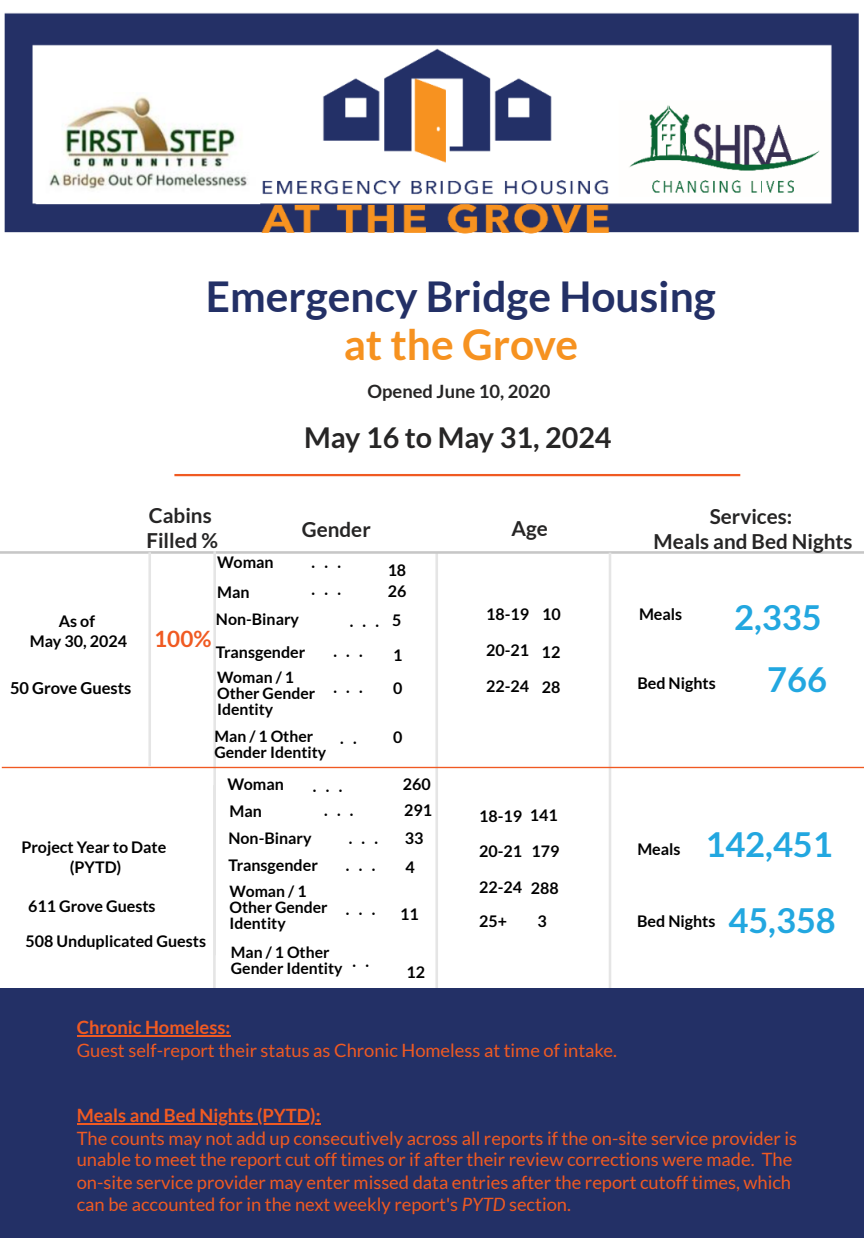
<style>
.page{position:relative;width:864px;height:1238px;background:#fff}
.page>*{position:absolute;margin:0;border:0;box-sizing:border-box;transform-origin:0 0}
.t1{font:700 42.45px/47.2px "Lato";color:#233066;text-align:center}
.t2{font:700 34.5px "Lato";color:#22a7e0}
.t3{font:700 28.65px "Lato";color:#262525}
.t4{font:700 22.5px "Lato";color:#f05a22}
.t5{font:700 20.7px "Lato";color:#262525}
.t6{font:18.3px/22.2px "Lato";color:#f05a22}
.t7{font:700 18.3px "Lato";color:#f05a22}
.t8{font:700 18.3px "Lato";color:#262525}
.t9{font:700 16.5px "Lato";color:#000}
.t10{font:700 16.2px "Lato";color:#000}
.t11{font:700 16.05px/35px "Lato";color:#000}
.t12{font:700 15.9px "Lato";color:#000}
.t13{font:700 15.75px/15.8px "Lato";color:#000}
.s1{color:#f69220}
.s2{font-style:italic}
</style>
<div class="page">
<hr style="left:435px;top:553px;width:3px;height:435px;background:#e5e5e5">
<hr style="left:0;top:551px;width:864px;height:2px;background:#c7c7c7">
<hr style="left:148px;top:552px;width:3px;height:214px;background:#e5e5e5">
<hr style="left:213px;top:551px;width:3px;height:404px;background:#e5e5e5">
<hr style="left:213px;top:785px;width:3px;height:404px;background:#e5e5e5">
<hr style="left:609px;top:552px;width:2px;height:436px;background:#e5e5e5">
<img style="left:4px;top:12px;width:855px;height:222px">
<hr style="left:174px;top:474px;width:566px;height:2px;background:#f05a22">
<hr style="left:2px;top:766px;width:862px;height:2px;background:#f05a22">
<div style="left:0;top:988px;width:864px;height:249px;background:#233066"></div>
<hr style="left:77px;top:1035px;width:153px;height:1px;background:#f05a22">
<hr style="left:77px;top:1123px;width:244px;height:1px;background:#f05a22">
<p class="t1" style="left:206px;top:272px;width:512px">Emergency Bridge Housing <span class="s1">at the Grove</span></p>
<p class="t8" style="left:368px;top:380px;width:184px">Opened June 10, 2020</p>
<p class="t5" style="left:149px;top:502px;width:64px">Cabins</p>
<p class="t5" style="left:146px;top:527px;width:73px">Filled %</p>
<p class="t11" style="left:217px;top:544px;width:58px">Woman</p>
<p class="t11" style="left:217px;top:574px;width:34px">Man</p>
<p class="t3" style="left:304px;top:420px;width:309px">May 16 to May 31, 2024</p>
<p class="t5" style="left:302px;top:516px;width:70px">Gender</p>
<p class="t11" style="left:312px;top:548px;width:31px;line-height:27px">... ...</p>
<p class="t11" style="left:388px;top:552px;width:20px">18</p>
<p class="t11" style="left:388px;top:573px;width:20px">26</p>
<p class="t5" style="left:511px;top:516px;width:38px">Age</p>
<p class="t12" style="left:216px;top:609px;width:85px">Non-Binary</p>
<p class="t11" style="left:59px;top:603px;width:38px">As of</p>
<p class="t11" style="left:30px;top:622px;width:99px">May 30, 2024</p>
<p class="t4" style="left:154px;top:625px;width:59px">100%</p>
<p class="t9" style="left:10px;top:677px;width:123px">50 Grove Guests</p>
<p class="t11" style="left:216px;top:634px;width:91px">Transgender</p>
<p class="t13" style="left:217px;top:669px;width:100px">Woman / 1<br>Other Gender<br>Identity</p>
<p class="t11" style="left:350px;top:603px;width:31px">...</p>
<p class="t11" style="left:333px;top:633px;width:31px">...</p>
<p class="t11" style="left:333px;top:669px;width:31px">...</p>
<p class="t13" style="left:214px;top:727px;width:113px">Man / 1 Other<br>Gender Identity</p>
<p class="t11" style="left:340px;top:720px;width:18px">. .</p>
<p class="t11" style="left:227px;top:766px;width:58px">Woman</p>
<p class="t11" style="left:313px;top:768px;width:31px">...</p>
<p class="t11" style="left:392px;top:602px;width:11px">5</p>
<p class="t11" style="left:393px;top:638px;width:11px;line-height:32.5px">1<br>0</p>
<p class="t11" style="left:393px;top:719px;width:11px">0</p>
<p class="t11" style="left:403px;top:766px;width:29px">260</p>
<p class="t11" style="left:21px;top:829px;width:147px">Project Year to Date</p>
<p class="t11" style="left:70px;top:848px;width:53px">(PYTD)</p>
<p class="t11" style="left:28px;top:888px;width:129px">611 Grove Guests</p>
<p class="t11" style="left:26px;top:923px;width:182px">508 Unduplicated Guests</p>
<p class="t11" style="left:230px;top:793px;width:34px">Man</p>
<p class="t11" style="left:324px;top:792px;width:31px">...</p>
<p class="t11" style="left:404px;top:792px;width:29px">291</p>
<p class="t12" style="left:228px;top:828px;width:85px">Non-Binary</p>
<p class="t11" style="left:228px;top:847px;width:91px">Transgender</p>
<p class="t13" style="left:230px;top:883px;width:100px">Woman / 1<br>Other Gender<br>Identity</p>
<p class="t11" style="left:349px;top:819px;width:31px">...</p>
<p class="t11" style="left:346px;top:847px;width:31px">...</p>
<p class="t11" style="left:346px;top:891px;width:31px">...</p>
<p class="t13" style="left:231px;top:944px;width:113px">Man / 1 Other<br>Gender Identity</p>
<p class="t11" style="left:353px;top:943px;width:18px">. .</p>
<p class="t11" style="left:405px;top:824px;width:20px;line-height:28.2px">33<br>4</p>
<p class="t11" style="left:400px;top:896px;width:20px">11</p>
<p class="t11" style="left:407px;top:953px;width:20px">12</p>
<p class="t11" style="left:486px;top:596px;width:45px">18-19</p>
<p class="t11" style="left:486px;top:632px;width:45px">20-21</p>
<p class="t11" style="left:486px;top:668px;width:45px">22-24</p>
<p class="t11" style="left:542px;top:596px;width:20px">10</p>
<p class="t10" style="left:542px;top:641px;width:20px">12</p>
<p class="t11" style="left:542px;top:669px;width:20px">28</p>
<p class="t11" style="left:479px;top:798px;width:45px">18-19<br>20-21</p>
<p class="t11" style="left:479px;top:869px;width:45px">22-24</p>
<p class="t11" style="left:530px;top:797px;width:29px">141</p>
<p class="t11" style="left:532px;top:833px;width:29px">179</p>
<p class="t11" style="left:531px;top:869px;width:29px">288</p>
<p class="t11" style="left:479px;top:903px;width:29px">25+</p>
<p class="t11" style="left:538px;top:903px;width:11px">3</p>
<p class="t7" style="left:77px;top:1016px;width:155px">Chronic Homeless:</p>
<p class="t6" style="left:77px;top:1038px;width:542px">Guest self-report their status as Chronic Homeless at time of intake.</p>
<p class="t5" style="left:710px;top:503px;width:84px">Services:</p>
<p class="t5" style="left:654px;top:528px;width:200px">Meals and Bed Nights</p>
<p class="t11" style="left:639px;top:596px;width:45px">Meals</p>
<p class="t11" style="left:637px;top:665px;width:80px">Bed Nights</p>
<h2 class="t2" style="left:734px;top:596px;width:89px">2,335</h2>
<h2 class="t2" style="left:767px;top:658px;width:61px">766</h2>
<p class="t11" style="left:637px;top:830px;width:45px">Meals</p>
<h2 class="t2" style="left:705px;top:823px;width:129px">142,451</h2>
<p class="t11" style="left:637px;top:903px;width:80px">Bed Nights</p>
<h2 class="t2" style="left:728px;top:899px;width:109px">45,358</h2>
<p class="t7" style="left:77px;top:1104px;width:245px">Meals and Bed Nights (PYTD):</p>
<p class="t6" style="left:77px;top:1126px;width:722px">The counts may not add up consecutively across all reports if the on-site service provider is unable to meet the report cut off times or if after their review corrections were made. The on-site service provider may enter missed data entries after the report cutoff times, which can be accounted for in the next weekly report's <span class="s2">PYTD</span> section.</p>
</div>
